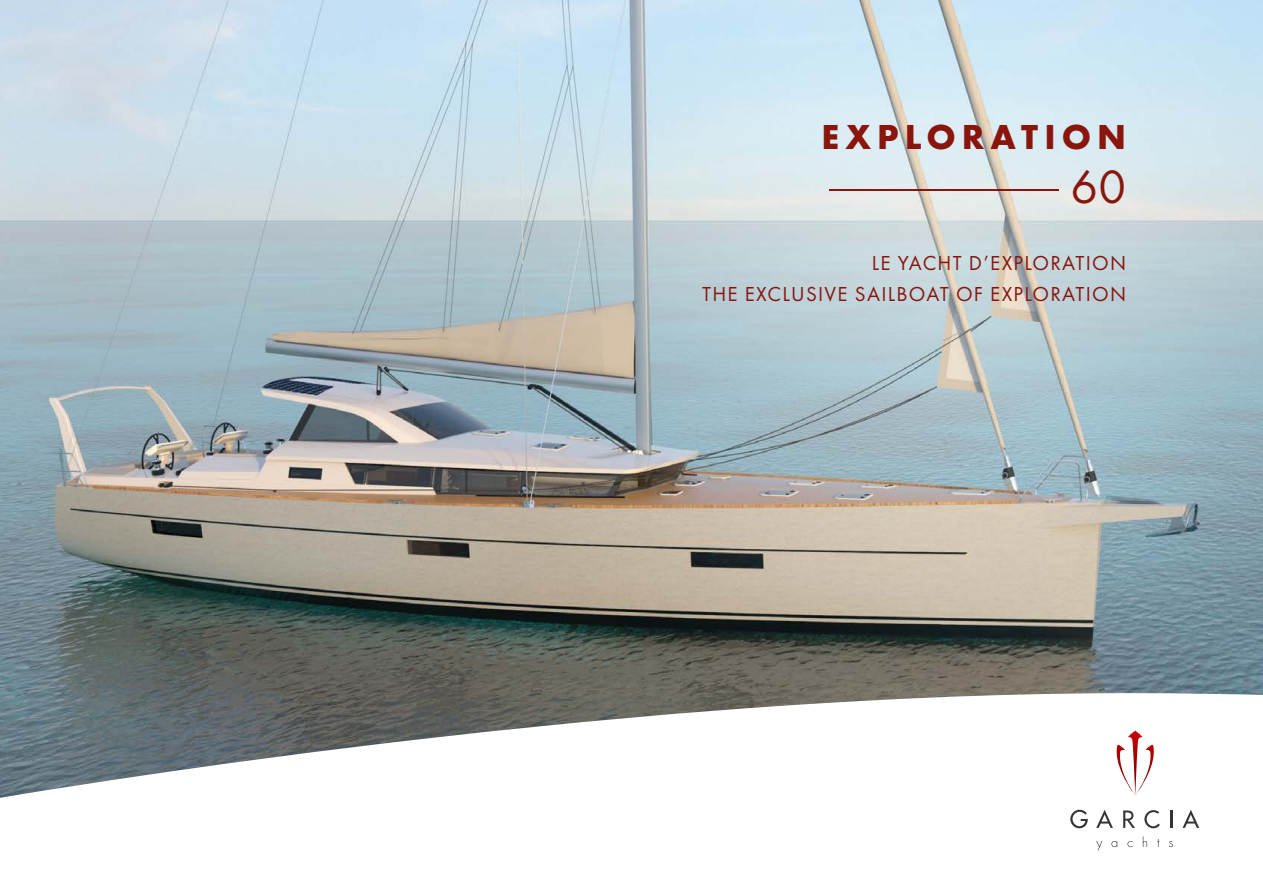
<style>
.page{position:relative;width:1263px;height:893px;background:#fff}
.page>*{position:absolute;margin:0;border:0;box-sizing:border-box;transform-origin:0 0}
.t1{font:48.6px "Futura New";color:#89150d}
.t2{font:700 36px "Futura New";letter-spacing:.17em;color:#89150d}
.t3{font:21px/31.5px "Futura New";letter-spacing:.06em;color:#89150d;text-align:right}
</style>
<div class="page">
<img style="left:0;top:0;width:1263px;height:693px">
<svg style="left:0;top:693px;width:1263px;height:135px"></svg>
<div style="left:1070px;top:731px;width:129px;height:119px;background:#fff"></div>
<svg style="left:1117px;top:731px;width:37px;height:64px"></svg>
<svg style="left:1070px;top:810px;width:18px;height:18px"></svg>
<svg style="left:1096px;top:810px;width:17px;height:18px"></svg>
<svg style="left:1123px;top:810px;width:12px;height:18px"></svg>
<hr style="left:1170px;top:810px;width:3px;height:18px;background:#333">
<svg style="left:1182px;top:810px;width:17px;height:18px"></svg>
<svg style="left:1096px;top:841px;width:6px;height:9px"></svg>
<svg style="left:1111px;top:841px;width:6px;height:6px"></svg>
<svg style="left:1127px;top:841px;width:6px;height:6px"></svg>
<svg style="left:1143px;top:836px;width:4px;height:11px"></svg>
<svg style="left:1157px;top:839px;width:2px;height:8px"></svg>
<svg style="left:1169px;top:841px;width:4px;height:6px"></svg>
<svg style="left:1144px;top:810px;width:16px;height:18px"></svg>
<hr style="left:829px;top:189px;width:230px;height:1px;background:#89150d">
<h2 class="t2" style="left:822px;top:114px;width:306px">EXPLORATION</h2>
<h1 class="t1" style="left:1070px;top:158px;width:57px">60</h1>
<p class="t3" style="left:702px;top:247px;width:426px">LE YACHT D’EXPLORATION<br>THE EXCLUSIVE SAILBOAT OF EXPLORATION</p>
</div>
